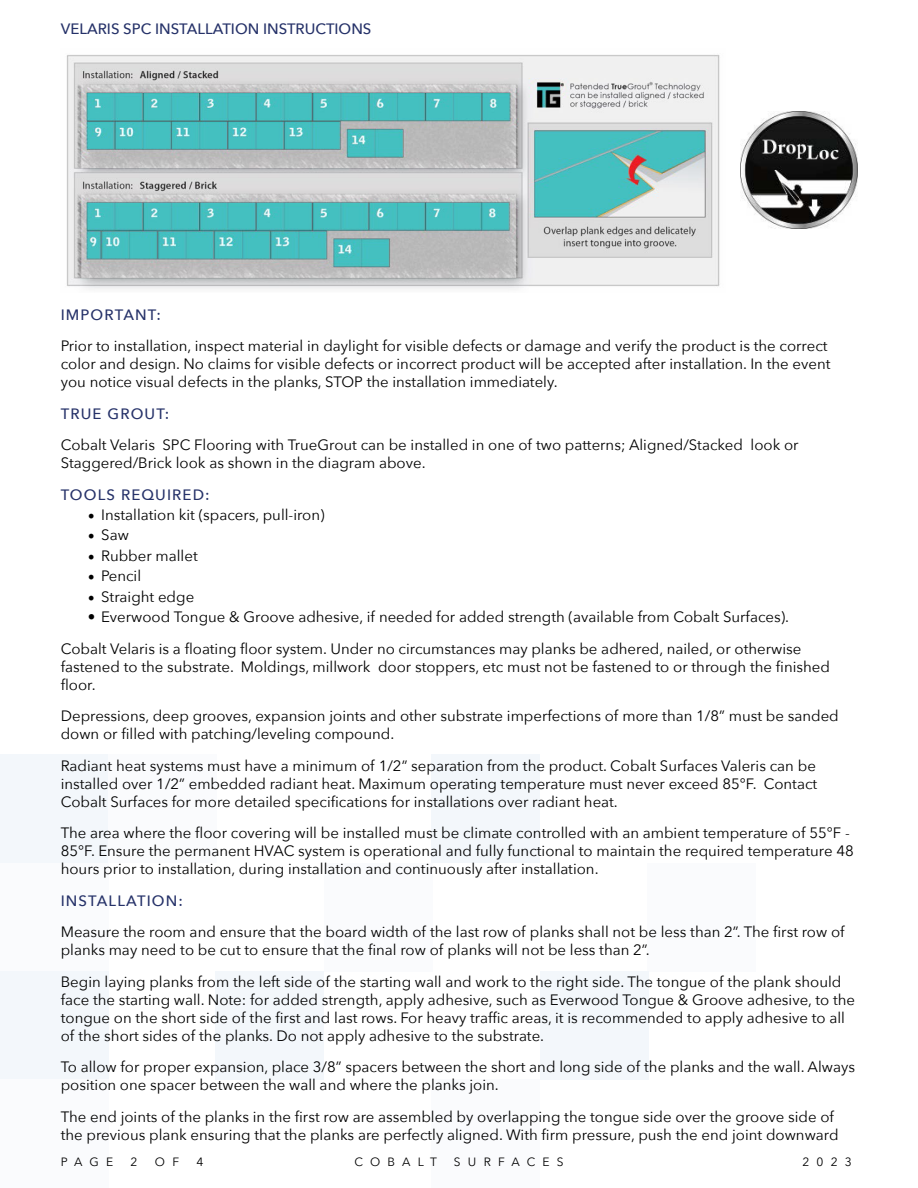
<style>
.page{position:relative;width:918px;height:1188px;background:#fff}
.page>*{position:absolute;margin:0;border:0;box-sizing:border-box;transform-origin:0 0}
.t1{font:15px/18px "Avenir Next";color:#000}
.t2{font:500 15px "Avenir Next";letter-spacing:.075em;color:#263269}
.t3{font:500 15px "Avenir Next";color:#263269}
.t4{font:12px "Avenir Next";letter-spacing:.6em;color:#000}
.s1{font-family:"Minion Pro";font-size:18px}
</style>
<div class="page">
<div style="left:0;top:755px;width:108px;height:108px;background:#f3f7fb"></div>
<div style="left:0;top:863px;width:108px;height:108px;background:#fafbfd"></div>
<div style="left:0;top:971px;width:108px;height:109px;background:#f3f7fb"></div>
<div style="left:0;top:1080px;width:108px;height:108px;background:#fafbfd"></div>
<div style="left:109px;top:755px;width:108px;height:108px;background:#fafbfd"></div>
<div style="left:216px;top:971px;width:108px;height:109px;background:#f3f7fb"></div>
<div style="left:324px;top:863px;width:108px;height:108px;background:#fafbfd"></div>
<div style="left:648px;top:863px;width:108px;height:108px;background:#fafbfd"></div>
<div style="left:432px;top:755px;width:108px;height:108px;background:#f3f7fb"></div>
<div style="left:432px;top:1080px;width:108px;height:108px;background:#fafbfd"></div>
<div style="left:540px;top:971px;width:108px;height:109px;background:#f3f7fb"></div>
<img style="left:67px;top:55px;width:653px;height:234px">
<img style="left:741px;top:112px;width:116px;height:116px">
<p class="t3" style="left:61px;top:16px;width:312px">VELARIS SPC INSTALLATION INSTRUCTIONS</p>
<p class="t2" style="left:61px;top:302px;width:102px">IMPORTANT:</p>
<p class="t1" style="left:61px;top:336px;width:771px">Prior to installation, inspect material in daylight for visible defects or damage and verify the product is the correct color and design. No claims for visible defects or incorrect product will be accepted after installation. In the event you notice visual defects in the planks, STOP the installation immediately.</p>
<p class="t2" style="left:61px;top:401px;width:110px">TRUE GROUT:</p>
<p class="t1" style="left:61px;top:435px;width:739px">Cobalt Velaris SPC Flooring with TrueGrout can be installed in one of two patterns; Aligned/Stacked look or<br>Staggered/Brick look as shown in the diagram above.</p>
<p class="t2" style="left:61px;top:482px;width:151px">TOOLS REQUIRED:</p>
<p class="t1" style="left:88px;top:505px;width:238px"><span class="s1">•</span> Installation kit (spacers, pull-iron)</p>
<p class="t1" style="left:88px;top:526px;width:43px"><span class="s1">•</span> Saw</p>
<p class="t1" style="left:88px;top:546px;width:112px"><span class="s1">•</span> Rubber mallet</p>
<p class="t1" style="left:88px;top:566px;width:55px"><span class="s1">•</span> Pencil</p>
<p class="t1" style="left:88px;top:587px;width:108px"><span class="s1">•</span> Straight edge</p>
<p class="t1" style="left:61px;top:601px;width:742px;line-height:31.5px;text-indent:27px">• Everwood Tongue &amp; Groove adhesive, if needed for added strength (available from Cobalt Surfaces).<br>Cobalt Velaris is a floating floor system. Under no circumstances may planks be adhered, nailed, or otherwise</p>
<p class="t1" style="left:61px;top:657px;width:771px">fastened to the substrate. Moldings, millwork door stoppers, etc must not be fastened to or through the finished floor.</p>
<p class="t1" style="left:61px;top:706px;width:780px">Depressions, deep grooves, expansion joints and other substrate imperfections of more than 1/8” must be sanded down or filled with patching/leveling compound.</p>
<p class="t1" style="left:61px;top:756px;width:758px;text-align:justify">Radiant heat systems must have a minimum of 1/2” separation from the product. Cobalt Surfaces Valeris can be installed over 1/2” embedded radiant heat. Maximum operating temperature must never exceed 85°F. Contact Cobalt Surfaces for more detailed specifications for installations over radiant heat.</p>
<p class="t1" style="left:61px;top:823px;width:795px">The area where the floor covering will be installed must be climate controlled with an ambient temperature of 55°F -<br>85°F. Ensure the permanent HVAC system is operational and fully functional to maintain the required temperature 48 hours prior to installation, during installation and continuously after installation.</p>
<p class="t2" style="left:61px;top:888px;width:124px">INSTALLATION:</p>
<p class="t1" style="left:61px;top:922px;width:785px">Measure the room and ensure that the board width of the last row of planks shall not be less than 2”. The first row of planks may need to be cut to ensure that the final row of planks will not be less than 2”.</p>
<p class="t1" style="left:61px;top:972px;width:796px">Begin laying planks from the left side of the starting wall and work to the right side. The tongue of the plank should face the starting wall. Note: for added strength, apply adhesive, such as Everwood Tongue &amp; Groove adhesive, to the tongue on the short side of the first and last rows. For heavy traffic areas, it is recommended to apply adhesive to all of the short sides of the planks. Do not apply adhesive to the substrate.</p>
<p class="t1" style="left:61px;top:1057px;width:796px">To allow for proper expansion, place 3/8” spacers between the short and long side of the planks and the wall. Always position one spacer between the wall and where the planks join.</p>
<p class="t1" style="left:61px;top:1107px;width:779px">The end joints of the planks in the first row are assembled by overlapping the tongue side over the groove side of the previous plank ensuring that the planks are perfectly aligned. With firm pressure, push the end joint downward</p>
<p class="t4" style="left:61px;top:1152px;width:54px">PAGE</p>
<p class="t4" style="left:131px;top:1152px;width:8px">2</p>
<p class="t4" style="left:155px;top:1152px;width:26px">O F</p>
<p class="t4" style="left:197px;top:1152px;width:8px">4</p>
<p class="t4" style="left:354px;top:1152px;width:84px">COBALT</p>
<p class="t4" style="left:454px;top:1152px;width:111px">SURFACES</p>
<p class="t4" style="left:802px;top:1152px;width:51px">2023</p>
</div>
